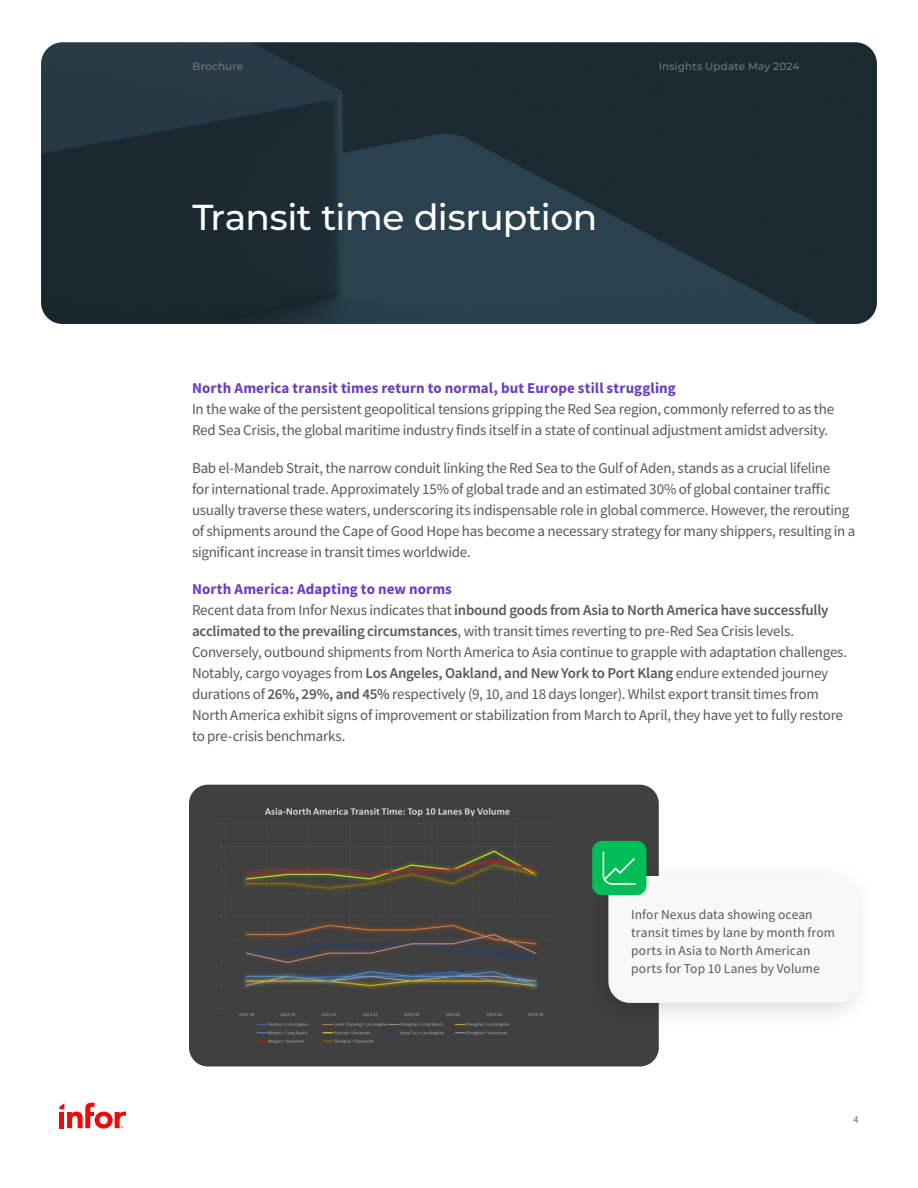
<style>
.page{position:relative;width:918px;height:1188px;background:#fff}
.page>*{position:absolute;margin:0;border:0;box-sizing:border-box;transform-origin:0 0}
.t1{font:100 36px "Montserrat";letter-spacing:-.02em;color:#fff}
.t2{font:15px/21px "Source Sans Pro";letter-spacing:-.02em;color:#58595b}
.t3{font:700 15px "Source Sans Pro";letter-spacing:.005em;color:#6b3dbf}
.t4{font:13.5px/18px "Source Sans Pro";letter-spacing:.005em;color:#58595b}
.t5{font:100 10.5px "Montserrat";letter-spacing:.01em;color:#747777}
.t6{font:10.5px "Source Sans Pro";color:#747777}
.s1{font-weight:700;color:#6b3dbf}
.s2{font-weight:600}
</style>
<div class="page">
<img style="left:41px;top:42px;width:836px;height:282px">
<svg style="left:59px;top:1103px;width:67px;height:26px"></svg>
<div style="left:189px;top:785px;width:470px;height:282px;background:#404040;border-radius:19px"></div>
<div style="left:580px;top:859px;width:296px;height:173px;background:#000;opacity:.15"></div>
<div style="left:608px;top:876px;width:251px;height:127px;background:#f7f8f8;border-radius:22px"></div>
<div style="left:592px;top:841px;width:55px;height:54px;background:#00bd58;border-radius:10px"></div>
<svg style="left:603px;top:852px;width:33px;height:33px"></svg>
<img style="left:239px;top:807px;width:304px;height:237px">
<p class="t5" style="left:193px;top:59px;width:52px">Brochure</p>
<p class="t5" style="left:659px;top:59px;width:142px">Insights Update May 2024</p>
<h1 class="t1" style="left:193px;top:193px;width:406px">Transit time disruption</h1>
<p class="t3" style="left:192px;top:378px;width:485px">North America transit times return to normal, but Europe still struggling</p>
<p class="t2" style="left:192px;top:399px;width:644px">In the wake of the persistent geopolitical tensions gripping the Red Sea region, commonly referred to as the<br>Red Sea Crisis, the global maritime industry finds itself in a state of continual adjustment amidst adversity.</p>
<p class="t2" style="left:192px;top:457px;width:665px">Bab el-Mandeb Strait, the narrow conduit linking the Red Sea to the Gulf of Aden, stands as a crucial lifeline<br>for international trade. Approximately 15% of global trade and an estimated 30% of global container traffic usually traverse these waters, underscoring its indispensable role in global commerce. However, the rerouting of shipments around the Cape of Good Hope has become a necessary strategy for many shippers, resulting in a significant increase in transit times worldwide.</p>
<p class="t2" style="left:192px;top:578px;width:657px"><span class="s1">North America: Adapting to new norms<br></span>Recent data from Infor Nexus indicates that <span class="s2">inbound goods from Asia to North America have successfully acclimated to the prevailing circumstances</span>, with transit times reverting to pre-Red Sea Crisis levels.<br>Conversely, outbound shipments from North America to Asia continue to grapple with adaptation challenges.<br>Notably, cargo voyages from <span class="s2">Los Angeles, Oakland, and New York to Port Klang</span> endure extended journey durations of <span class="s2">26%, 29%, and 45%</span> respectively (9, 10, and 18 days longer). Whilst export transit times from North America exhibit signs of improvement or stabilization from March to April, they have yet to fully restore to pre-crisis benchmarks.</p>
<p class="t4" style="left:631px;top:906px;width:205px">Infor Nexus data showing ocean transit times by lane by month from ports in Asia to North American ports for Top 10 Lanes by Volume</p>
<p class="t6" style="left:853px;top:1113px;width:7px">4</p>
</div>
